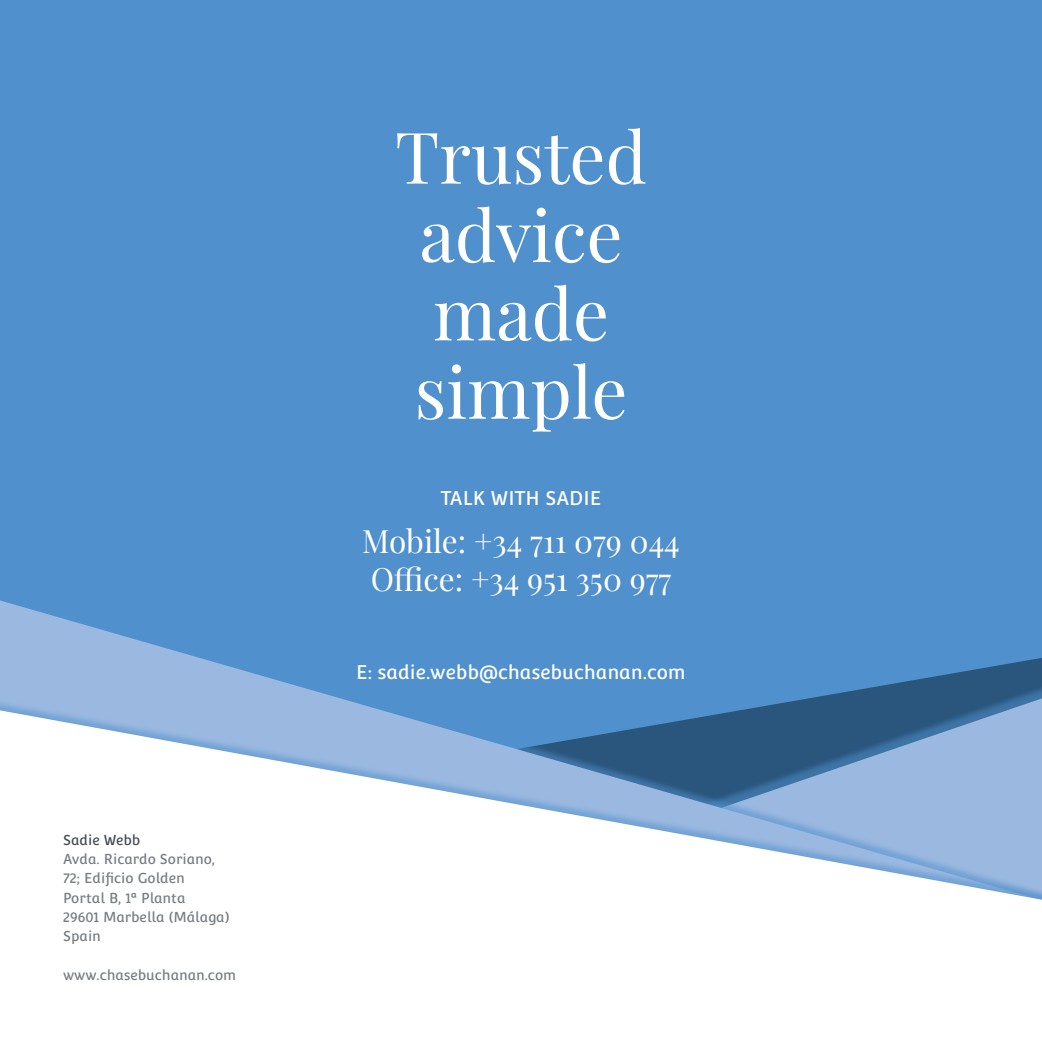
<style>
.page{position:relative;width:1042px;height:1042px;background:#5090cc}
.page>*{position:absolute;margin:0;border:0;box-sizing:border-box;transform-origin:0 0}
.t1{font:71.23px/78.4px "Playfair Display";color:#fff}
.t2{font:31.5px/38.5px "Playfair Display";color:#fff}
.t3{font:19.25px "Convergence";color:#fff}
.t4{font:14px/19.2px "Convergence";color:#787d83}
.t5{font:14px "Convergence";color:#464b54}
</style>
<div class="page">
<svg style="left:0;top:600px;width:1042px;height:93px"></svg>
<div style="left:0;top:693px;width:1042px;height:349px;background:#5090cc;opacity:.53"></div>
<svg style="left:0;top:710px;width:1042px;height:332px;background:#d8e2ef"></svg>
<p class="t5" style="left:63px;top:834px;width:79px">Sadie Webb</p>
<p class="t4" style="left:63px;top:849px;width:168px">Avda. Ricardo Soriano,<br>72; Edificio Golden<br>Portal B, 1ª Planta<br>29601 Marbella (Málaga)<br>Spain</p>
<p class="t4" style="left:63px;top:965px;width:175px">www.chasebuchanan.com</p>
<h1 class="t1" style="left:395px;top:123px;width:253px">Trusted advice made simple</h1>
<h3 class="t3" style="left:441px;top:490px;width:162px">TALK WITH SADIE</h3>
<h2 class="t2" style="left:362px;top:524px;width:319px">Mobile: +34 711 079 044<br>OfÏce: +34 951 350 977</h2>
<h3 class="t3" style="left:356px;top:661px;width:331px">E: sadie.webb@chasebuchanan.com</h3>
</div>
